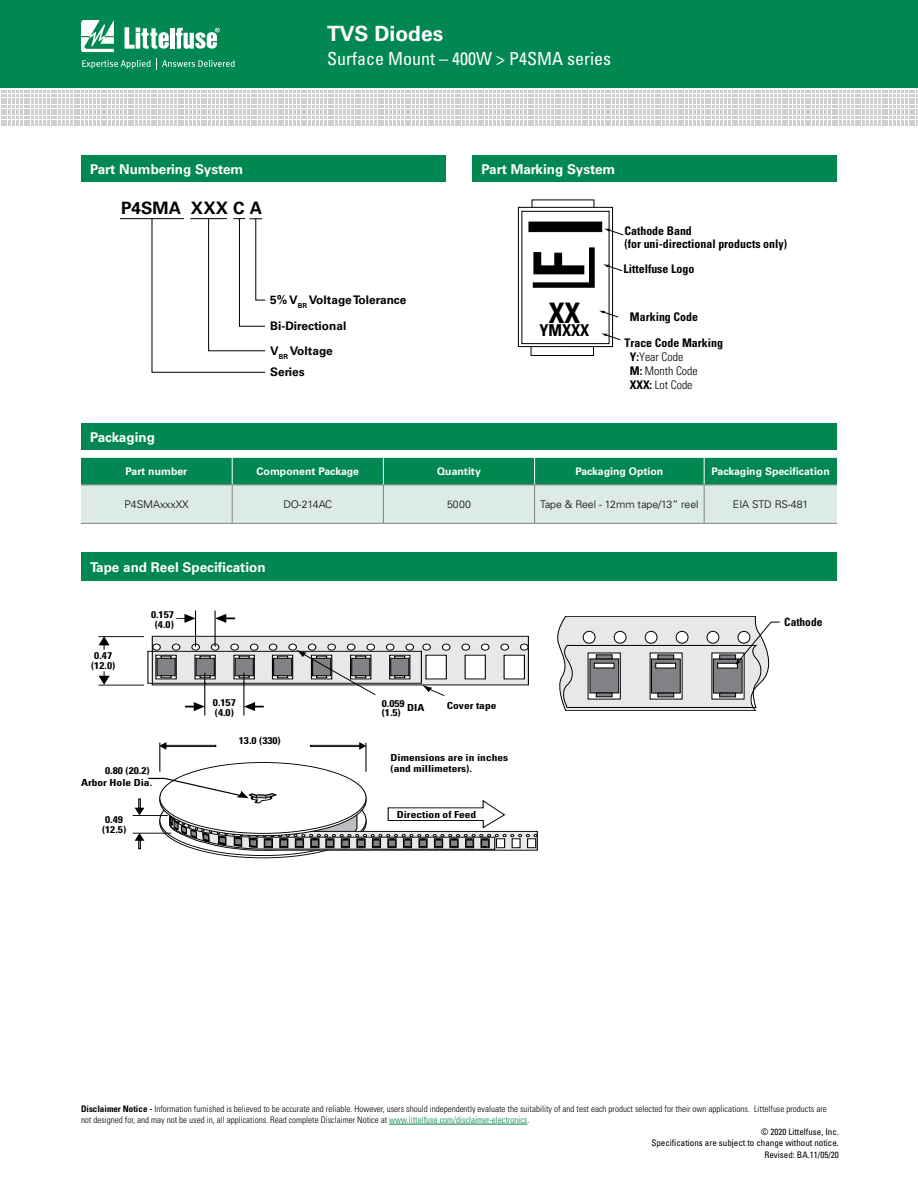
<style>
.page{position:relative;width:918px;height:1188px;background:#fff}
.page>*{position:absolute;margin:0;border:0;box-sizing:border-box;transform-origin:0 0}
.t1{font:700 condensed 70.5px "Univers LT Std";color:#000;scale:.84 1}
.t2{font:700 condensed 28.2px "Univers LT Std";color:#000}
.t3{font:700 21px "Univers LT Std";color:#fff}
.t4{font:condensed 18px "Univers LT Std";color:#fff}
.t5{font:700 17.1px "Univers LT Std";color:#000}
.t6{font:700 condensed 16.35px "Univers LT Std";color:#000}
.t7{font:700 13.5px "Univers LT Std";color:#fff}
.t8{font:700 condensed 11.85px/25.5px "Univers LT Std";color:#000}
.t9{font:700 11.85px "Univers LT Std";color:#000}
.t10{font:300 condensed 11.85px/14.2px "Univers LT Std";color:#000}
.t11{font:700 condensed 11.4px "Univers LT Std";color:#000}
.t12{font:700 10.5px "Univers LT Std";color:#fff}
.t13{font:300 10.5px "Univers LT Std";color:#000}
.t14{font:700 condensed 9.75px/9.8px "Univers LT Std";color:#000;text-align:center;scale:1.18 1}
.t15{font:300 condensed 9px/10.8px "Univers LT Std";color:#000}
.t16{font:condensed 9px/10.8px "Univers LT Std";color:#000;text-align:right}
.s1{font-weight:700}
.s2{color:#007e40}
</style>
<div class="page">
<div style="left:0;top:0;width:918px;height:88px;background:#008752"></div>
<svg style="left:1px;top:91px;width:917px;height:35px"></svg>
<svg style="left:81px;top:20px;width:33px;height:32px"></svg>
<hr style="left:170px;top:28px;width:4px;height:21px;background:#fff">
<svg style="left:176px;top:28px;width:44px;height:21px"></svg>
<svg style="left:125px;top:27px;width:44px;height:22px"></svg>
<svg style="left:82px;top:58px;width:153px;height:11px"></svg>
<div style="left:81px;top:155px;width:365px;height:27px;background:#008752"></div>
<hr style="left:120px;top:218px;width:64px;height:1px;background:#000">
<svg style="left:152px;top:218px;width:114px;height:155px"></svg>
<div style="left:81px;top:423px;width:756px;height:27px;background:#008752"></div>
<hr style="left:81px;top:523px;width:151px;height:1px;background:#808285">
<hr style="left:232px;top:523px;width:151px;height:1px;background:#808285">
<hr style="left:383px;top:523px;width:152px;height:1px;background:#808285">
<hr style="left:535px;top:523px;width:169px;height:1px;background:#808285">
<hr style="left:704px;top:523px;width:133px;height:1px;background:#808285">
<svg style="left:81px;top:458px;width:756px;height:65px;background:#80c0a6"></svg>
<hr style="left:81px;top:485px;width:151px;height:1px;background:#808285">
<hr style="left:232px;top:485px;width:151px;height:1px;background:#808285">
<hr style="left:232px;top:485px;width:1px;height:38px;background:#808285">
<hr style="left:383px;top:485px;width:152px;height:1px;background:#808285">
<hr style="left:383px;top:485px;width:1px;height:38px;background:#808285">
<hr style="left:535px;top:485px;width:169px;height:1px;background:#808285">
<hr style="left:534px;top:485px;width:1px;height:38px;background:#808285">
<hr style="left:704px;top:485px;width:133px;height:1px;background:#808285">
<hr style="left:704px;top:485px;width:1px;height:38px;background:#808285">
<div style="left:472px;top:155px;width:365px;height:27px;background:#008752"></div>
<div style="left:81px;top:553px;width:756px;height:28px;background:#008752"></div>
<div style="left:152px;top:636px;width:376px;height:49px;background:#e7e8e9"></div>
<div style="left:442px;top:644px;width:8px;height:6px;background:#fff;border-radius:50%"></div>
<div style="left:442px;top:644px;width:8px;height:6px;border:1px solid #000;border-radius:50%"></div>
<div style="left:462px;top:644px;width:7px;height:6px;background:#fff;border-radius:50%"></div>
<div style="left:462px;top:644px;width:8px;height:6px;border:1px solid #000;border-radius:50%"></div>
<div style="left:481px;top:644px;width:8px;height:6px;background:#fff;border-radius:50%"></div>
<div style="left:481px;top:644px;width:8px;height:6px;border:1px solid #000;border-radius:50%"></div>
<div style="left:501px;top:644px;width:7px;height:6px;background:#fff;border-radius:50%"></div>
<div style="left:501px;top:644px;width:8px;height:6px;border:1px solid #000;border-radius:50%"></div>
<div style="left:521px;top:644px;width:7px;height:6px;background:#fff;border-radius:50%"></div>
<div style="left:520px;top:644px;width:8px;height:6px;border:1px solid #000;border-radius:50%"></div>
<svg style="left:445px;top:655px;width:1px;height:24px"></svg>
<div style="left:465px;top:655px;width:20px;height:24px;background:#fff"></div>
<div style="left:504px;top:655px;width:21px;height:24px;background:#fff;border:1px solid #000"></div>
<hr style="left:133px;top:815px;width:35px;height:1px;background:#000">
<hr style="left:133px;top:833px;width:38px;height:1px;background:#000">
<svg style="left:135px;top:742px;width:402px;height:109px"></svg>
<svg style="left:98px;top:610px;width:347px;height:106px"></svg>
<svg style="left:558px;top:616px;width:222px;height:95px;background:#c2c3c4"></svg>
<svg style="left:518px;top:200px;width:106px;height:156px"></svg>
<hr style="left:389px;top:1124px;width:138px;height:1px;background:#007e40">
<h3 class="t3" style="left:327px;top:21px;width:118px">TVS Diodes</h3>
<h3 class="t4" style="left:327px;top:47px;width:285px">Surface Mount – 400W &gt; P4SMA series</h3>
<h3 class="t7" style="left:90px;top:161px;width:155px">Part Numbering System</h3>
<h3 class="t5" style="left:121px;top:198px;width:143px">P4SMA XXX C A</h3>
<h3 class="t9" style="left:270px;top:293px;width:138px">5% V<sub>BR</sub> Voltage Tolerance</h3>
<h3 class="t9" style="left:270px;top:319px;width:78px">Bi-Directional</h3>
<h3 class="t9" style="left:270px;top:344px;width:64px">V<sub>BR</sub> Voltage</h3>
<h3 class="t9" style="left:270px;top:365px;width:36px">Series</h3>
<h3 class="t7" style="left:482px;top:161px;width:135px">Part Marking System</h3>
<h1 class="t1" style="left:516px;top:278px;width:33px;rotate:-90deg">F</h1>
<h2 class="t2" style="left:549px;top:295px;width:33px">XX</h2>
<h3 class="t6" style="left:539px;top:321px;width:51px">YMXXX</h3>
<h3 class="t8" style="left:625px;top:224px;width:164px;line-height:12.6px">Cathode Band<br>(for uni-directional products only)</h3>
<h3 class="t8" style="left:624px;top:256px;width:72px">Littelfuse Logo</h3>
<h3 class="t8" style="left:625px;top:304px;width:100px;text-indent:5px">Marking Code<br>Trace Code Marking</h3>
<h3 class="t10" style="left:630px;top:350px;width:70px"><span class="s1">Y:</span>Year Code<br><span class="s1">M:</span> Month Code<br><span class="s1">XXX:</span> Lot Code</h3>
<h3 class="t7" style="left:90px;top:429px;width:67px">Packaging</h3>
<p class="t12" style="left:126px;top:465px;width:63px">Part number</p>
<p class="t12" style="left:257px;top:465px;width:104px">Component Package</p>
<p class="t12" style="left:437px;top:465px;width:45px">Quantity</p>
<p class="t12" style="left:575px;top:465px;width:89px">Packaging Option</p>
<p class="t12" style="left:712px;top:465px;width:120px">Packaging Specification</p>
<p class="t13" style="left:124px;top:498px;width:66px">P4SMAxxxXX</p>
<p class="t13" style="left:283px;top:498px;width:50px">DO-214AC</p>
<p class="t13" style="left:447px;top:498px;width:25px">5000</p>
<p class="t13" style="left:540px;top:498px;width:160px">Tape &amp; Reel - 12mm tape/13” reel</p>
<p class="t13" style="left:733px;top:498px;width:77px">EIA STD RS-481</p>
<h3 class="t7" style="left:90px;top:559px;width:177px">Tape and Reel Specification</h3>
<p class="t14" style="left:91px;top:651px;width:22px">0.47 (12.0)</p>
<p class="t14" style="left:151px;top:610px;width:21px">0.157 (4.0)</p>
<p class="t14" style="left:81px;top:765px;width:62px;line-height:11.7px;text-align:right">0.80 (20.2)<br>Arbor Hole Dia.</p>
<p class="t14" style="left:102px;top:814px;width:22px">0.49 (12.5)</p>
<p class="t14" style="left:213px;top:698px;width:21px;text-align:left">0.157 (4.0)</p>
<p class="t14" style="left:239px;top:736px;width:37px">13.0 (330)</p>
<p class="t14" style="left:382px;top:698px;width:38px;text-align:left">0.059 DIA (1.5)</p>
<p class="t14" style="left:447px;top:701px;width:44px">Cover tape</p>
<p class="t14" style="left:391px;top:751px;width:101px;line-height:11.7px;text-align:left">Dimensions are in inches (and millimeters).</p>
<p class="t14" style="left:397px;top:809px;width:69px">Direction of Feed</p>
<p class="t11" style="left:784px;top:615px;width:40px">Cathode</p>
<p class="t15" style="left:81px;top:1104px;width:747px"><span class="s1">Disclaimer Notice -</span> Information furnished is believed to be accurate and reliable. However, users should independently evaluate the suitability of and test each product selected for their own applications. Littelfuse products are not designed for, and may not be used in, all applications. Read complete Disclaimer Notice at <span class="s2">www.littelfuse.com/disclaimer-electronics</span>.</p>
<p class="t16" style="left:651px;top:1126px;width:189px">© 2020 Littelfuse, Inc.<br>Specifications are subject to change without notice.</p>
<p class="t16" style="left:764px;top:1149px;width:76px">Revised: BA.11/05/20</p>
</div>
